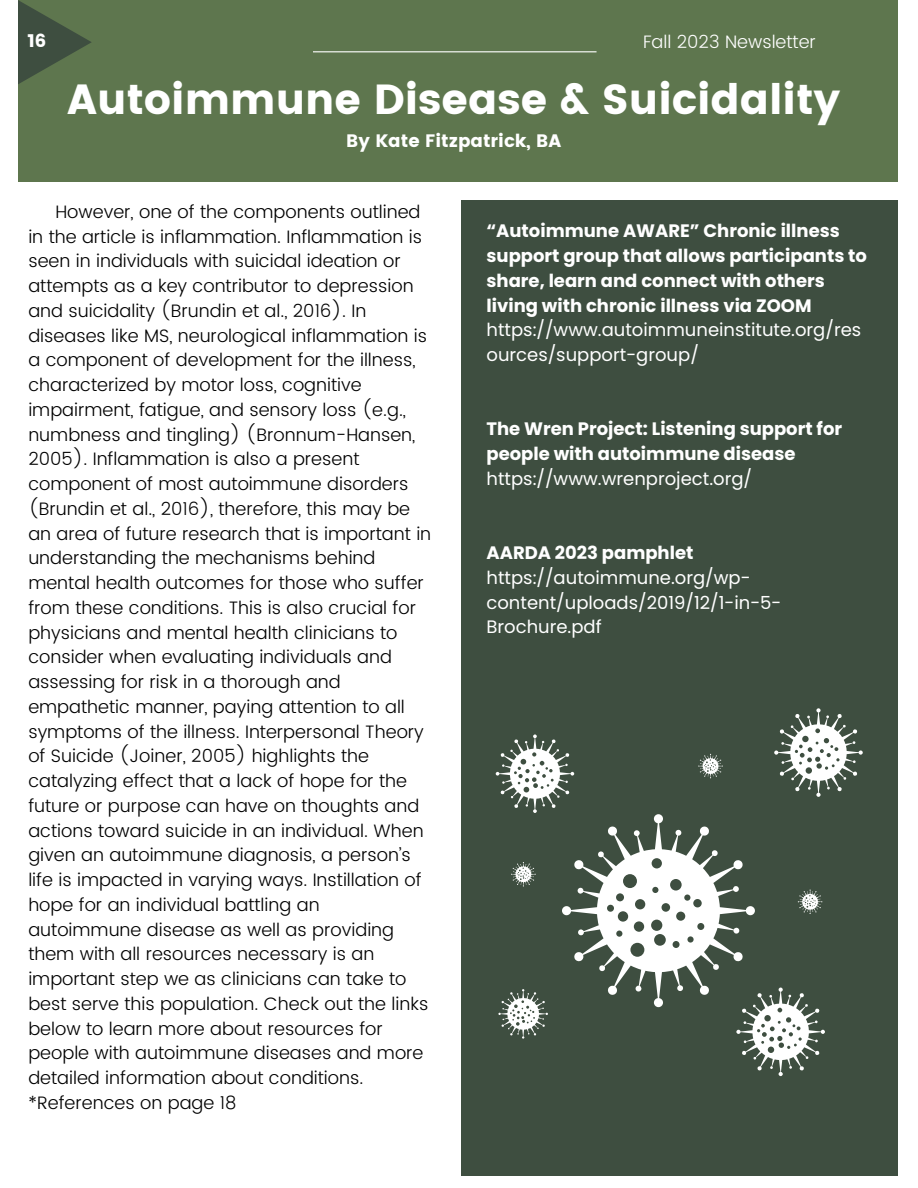
<style>
.page{position:relative;width:918px;height:1188px;background:#fff}
.page>*{position:absolute;margin:0;border:0;box-sizing:border-box;transform-origin:0 0}
.t1{font:42px "Poppins";color:#fff}
.t2{font:300 18px/24.8px "Poppins";color:#000}
.t3{font:700 18px/24.8px "Poppins";color:#fff}
.t4{font:18px/24.8px "Poppins";color:#fff}
.t5{font:18px "Poppins";color:#fff}
.t6{font:300 18px "Poppins";color:#fff}
</style>
<div class="page">
<div style="left:18px;top:0;width:880px;height:181px;background:#5e764e"></div>
<hr style="left:313px;top:51px;width:284px;height:1px;background:#fff">
<svg style="left:18px;top:0;width:74px;height:84px"></svg>
<div style="left:461px;top:201px;width:436px;height:974px;background:#3e4e40"></div>
<svg style="left:496px;top:708px;width:366px;height:368px"></svg>
<p class="t5" style="left:27px;top:31px;width:21px">16</p>
<p class="t6" style="left:643px;top:32px;width:174px">Fall 2023 Newsletter</p>
<h1 class="t1" style="left:67px;top:75px;width:775px">Autoimmune Disease &amp; Suicidality</h1>
<p class="t5" style="left:346px;top:131px;width:216px">By Kate Fitzpatrick, BA</p>
<p class="t2" style="left:28px;top:199px;width:404px;text-indent:27px">However, one of the components outlined in the article is inflammation. Inflammation is seen in individuals with suicidal ideation or attempts as a key contributor to depression and suicidality (Brundin et al., 2016). In diseases like MS, neurological inflammation is a component of development for the illness, characterized by motor loss, cognitive impairment, fatigue, and sensory loss (e.g., numbness and tingling) (Bronnum-Hansen, 2005). Inflammation is also a present component of most autoimmune disorders (Brundin et al., 2016), therefore, this may be an area of future research that is important in understanding the mechanisms behind mental health outcomes for those who suffer from these conditions. This is also crucial for physicians and mental health clinicians to consider when evaluating individuals and assessing for risk in a thorough and empathetic manner, paying attention to all symptoms of the illness. Interpersonal Theory of Suicide (Joiner, 2005) highlights the catalyzing effect that a lack of hope for the future or purpose can have on thoughts and actions toward suicide in an individual. When given an autoimmune diagnosis, a person’s life is impacted in varying ways. Instillation of hope for an individual battling an autoimmune disease as well as providing them with all resources necessary is an important step we as clinicians can take to best serve this population. Check out the links below to learn more about resources for people with autoimmune diseases and more detailed information about conditions. *References on page 18</p>
<p class="t3" style="left:486px;top:219px;width:382px">“Autoimmune AWARE” Chronic illness support group that allows participants to share, learn and connect with others living with chronic illness via ZOOM</p>
<p class="t4" style="left:486px;top:318px;width:376px">https://www.autoimmuneinstitute.org/res ources/support-group/</p>
<p class="t3" style="left:486px;top:417px;width:357px">The Wren Project: Listening support for people with autoimmune disease</p>
<p class="t4" style="left:486px;top:466px;width:267px">https://www.wrenproject.org/</p>
<p class="t3" style="left:486px;top:540px;width:209px">AARDA 2023 pamphlet</p>
<p class="t4" style="left:486px;top:565px;width:297px">https://autoimmune.org/wp&shy;content/uploads/2019/12/1-in-5-<br>Brochure.pdf</p>
</div>
